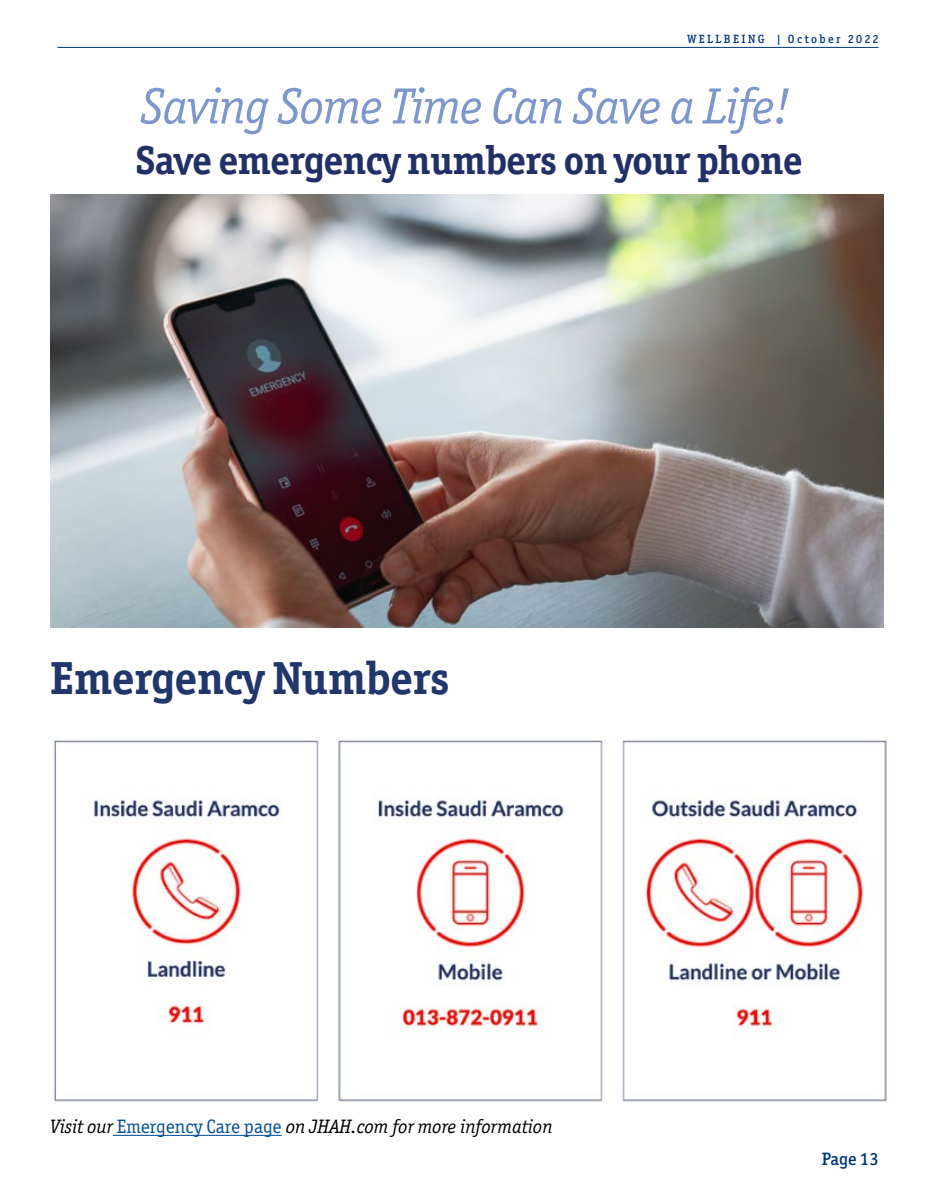
<style>
.page{position:relative;width:936px;height:1191px;background:#fff}
.page>*{position:absolute;margin:0;border:0;box-sizing:border-box;transform-origin:0 0}
.t1{font:italic 51px "Officina Ser ITC Std";letter-spacing:-.02em;color:#7d97cd}
.t2{font:700 46.5px "Officina Ser ITC Std";letter-spacing:-.01em;color:#21376b}
.t3{font:700 40.5px "Officina Ser ITC Std";letter-spacing:-.02em;color:#213066}
.t4{font:italic 19.5px "Officina Ser ITC Std";color:#000}
.t5{font:500 18px "Officina Ser ITC Std";letter-spacing:-.005em;color:#00377b}
.t6{font:500 12px "Officina Ser ITC Std";letter-spacing:.2em;color:#00377b}
.s1{font-style:normal;color:#085296}
</style>
<div class="page">
<hr style="left:57px;top:47px;width:821px;height:1px;background:#00377b">
<img style="left:53px;top:740px;width:834px;height:362px">
<img style="left:50px;top:195px;width:833px;height:432px">
<hr style="left:113px;top:1134px;width:168px;height:1px;background:#085296">
<p class="t6" style="left:687px;top:32px;width:192px">WELLBEING | October 2022</p>
<h1 class="t1" style="left:141px;top:78px;width:651px">Saving Some Time Can Save a Life!</h1>
<h3 class="t3" style="left:135px;top:135px;width:668px">Save emergency numbers on your phone</h3>
<h2 class="t2" style="left:50px;top:650px;width:401px">Emergency Numbers</h2>
<p class="t4" style="left:50px;top:1116px;width:504px">Visit our <span class="s1">Emergency Care page</span> on JHAH.com for more information</p>
<p class="t5" style="left:821px;top:1148px;width:58px">Page 13</p>
</div>
